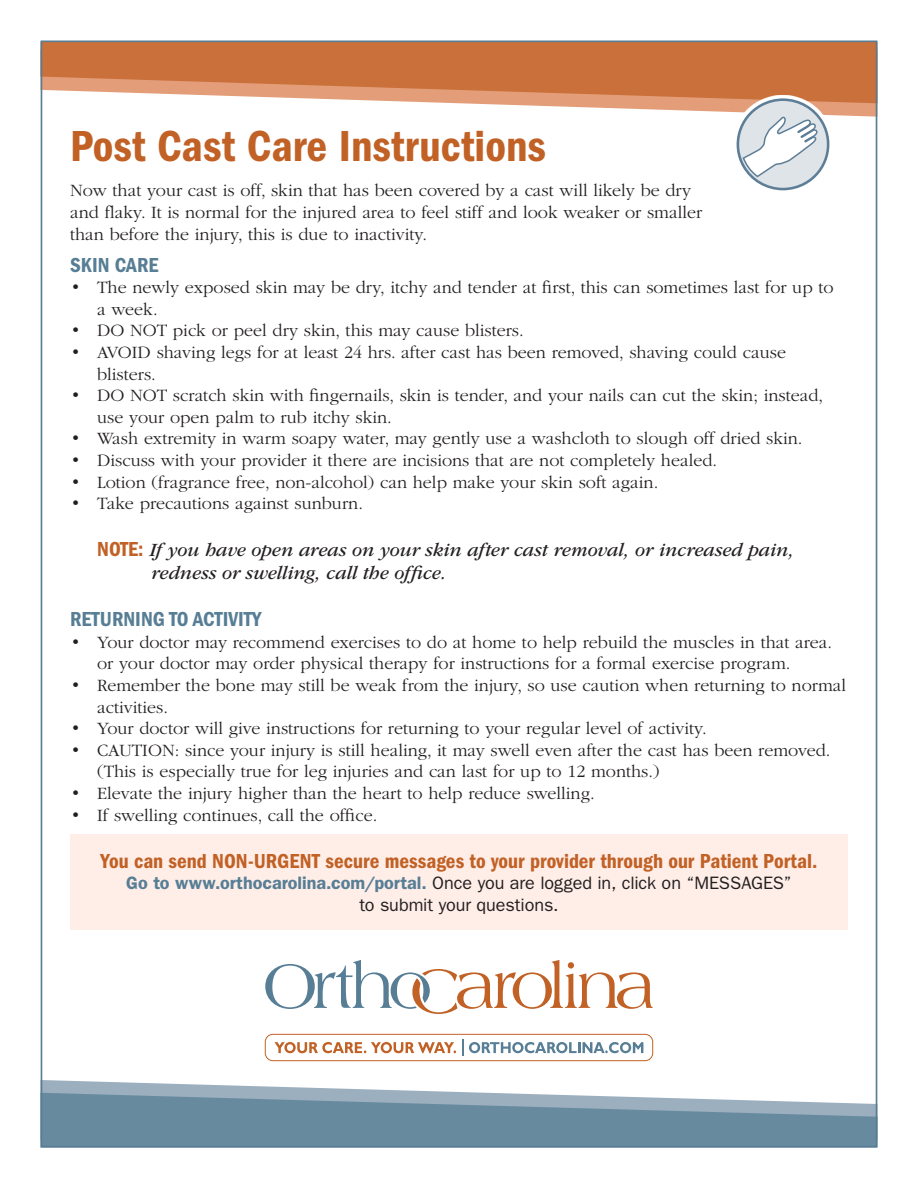
<style>
.page{position:relative;width:918px;height:1188px;background:#fff}
.page>*{position:absolute;margin:0;border:0;box-sizing:border-box;transform-origin:0 0}
.t1{font:45px "ITC Franklin Gothic Std Dm Cd";color:#c16125}
.t2{font:21px "ITC Franklin Gothic Std Dm Cd";color:#c16125}
.t3{font:21px "ITC Franklin Gothic Std Dm Cd";color:#577e95}
.t4{font:italic 19.5px/23.4px "ITC Garamond Std";letter-spacing:-.005em;color:#231f20}
.t5{font:300 18px/21.6px "ITC Garamond Std";color:#231f20}
.t6{font:18px/21.6px "ITC Franklin Gothic Std";letter-spacing:-.005em;color:#231f20;text-align:center}
.s1{font-family:"ITC Franklin Gothic Std Dm Cd";font-style:normal;font-size:21px;color:#c16125}
.s2{font-weight:600;color:#577e95}
</style>
<div class="page">
<svg style="left:40px;top:103px;width:838px;height:14px"></svg>
<svg style="left:40px;top:41px;width:838px;height:62px;background:#ce7f50"></svg>
<svg style="left:40px;top:1080px;width:838px;height:13px"></svg>
<svg style="left:40px;top:1093px;width:838px;height:55px;background:#7795a8"></svg>
<div style="left:265px;top:1034px;width:388px;height:27px;border:1px solid #c16125;border-radius:8px"></div>
<svg style="left:265px;top:960px;width:388px;height:54px"></svg>
<svg style="left:275px;top:1042px;width:181px;height:11px"></svg>
<svg style="left:462px;top:1039px;width:1px;height:16px"></svg>
<svg style="left:469px;top:1042px;width:174px;height:11px"></svg>
<div style="left:70px;top:835px;width:778px;height:95px;background:#ffeee8"></div>
<svg style="left:733px;top:95px;width:100px;height:96px"></svg>
<svg style="left:731px;top:98px;width:105px;height:92px"></svg>
<p class="t1" style="left:70px;top:121px;width:477px">Post Cast Care Instructions</p>
<p class="t5" style="left:70px;top:180px;width:633px">Now that your cast is off, skin that has been covered by a cast will likely be dry and flaky. It is normal for the injured area to feel stiff and look weaker or smaller than before the injury, this is due to inactivity.</p>
<p class="t3" style="left:70px;top:253px;width:90px">SKIN CARE</p>
<p class="t5" style="left:97px;top:277px;width:738px;text-indent:-27px">• The newly exposed skin may be dry, itchy and tender at first, this can sometimes last for up to a week.</p>
<p class="t5" style="left:70px;top:320px;width:455px">• DO NOT pick or peel dry skin, this may cause blisters.</p>
<p class="t5" style="left:97px;top:342px;width:690px;text-indent:-27px">• AVOID shaving legs for at least 24 hrs. after cast has been removed, shaving could cause blisters.</p>
<p class="t5" style="left:97px;top:385px;width:727px;text-indent:-27px">• DO NOT scratch skin with fingernails, skin is tender, and your nails can cut the skin; instead, use your open palm to rub itchy skin.</p>
<p class="t5" style="left:70px;top:428px;width:734px">• Wash extremity in warm soapy water, may gently use a washcloth to slough off dried skin.</p>
<p class="t5" style="left:70px;top:450px;width:648px">• Discuss with your provider it there are incisions that are not completely healed.</p>
<p class="t5" style="left:70px;top:471px;width:590px">• Lotion (fragrance free, non-alcohol) can help make your skin soft again.</p>
<p class="t5" style="left:70px;top:493px;width:294px">• Take precautions against sunburn.</p>
<p class="t4" style="left:151px;top:538px;width:644px;text-indent:-54px"><span class="s1">NOTE:</span> If you have open areas on your skin after cast removal, or increased pain, redness or swelling, call the office.</p>
<p class="t3" style="left:70px;top:607px;width:193px">RETURNING TO ACTIVITY</p>
<p class="t5" style="left:97px;top:632px;width:737px;text-indent:-27px">• Your doctor may recommend exercises to do at home to help rebuild the muscles in that area. or your doctor may order physical therapy for instructions for a formal exercise program.</p>
<p class="t5" style="left:97px;top:675px;width:750px;text-indent:-27px">• Remember the bone may still be weak from the injury, so use caution when returning to normal activities.</p>
<p class="t5" style="left:70px;top:718px;width:638px">• Your doctor will give instructions for returning to your regular level of activity.</p>
<p class="t5" style="left:97px;top:740px;width:735px;text-indent:-27px">• CAUTION: since your injury is still healing, it may swell even after the cast has been removed. (This is especially true for leg injuries and can last for up to 12 months.)</p>
<p class="t5" style="left:70px;top:783px;width:526px">• Elevate the injury higher than the heart to help reduce swelling.</p>
<p class="t5" style="left:70px;top:804px;width:309px">• If swelling continues, call the office.</p>
<p class="t2" style="left:101px;top:849px;width:718px">You can send NON-URGENT secure messages to your provider through our Patient Portal.</p>
<p class="t6" style="left:126px;top:873px;width:667px"><span class="s2">Go to www.orthocarolina.com/portal.</span> Once you are logged in, click on “MESSAGES” to submit your questions.</p>
</div>
